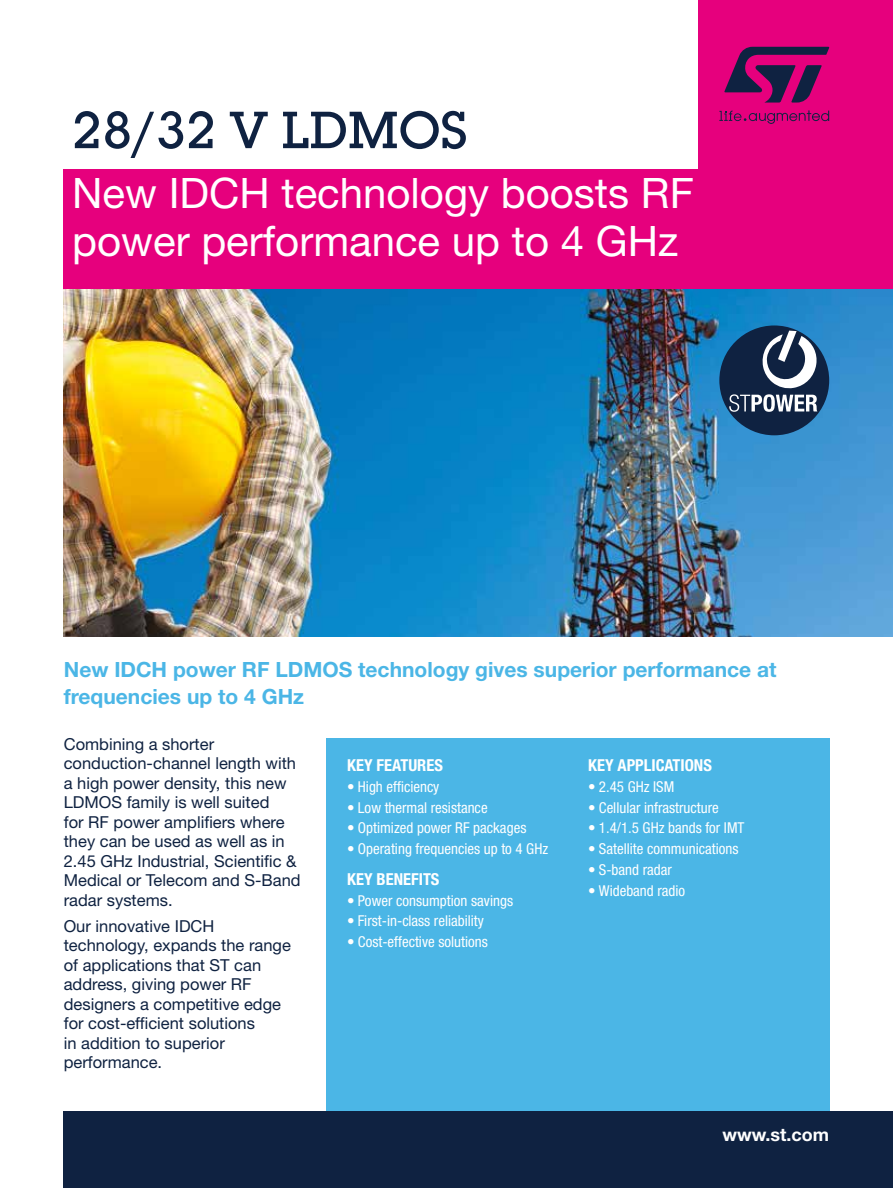
<style>
.page{position:relative;width:893px;height:1188px;background:#fff}
.page>*{position:absolute;margin:0;border:0;box-sizing:border-box;transform-origin:0 0}
.t1{font:500 51px "Lubalin Graph Std";color:#0f2241}
.t2{font:42px/48px "Helvetica Neue LT Std";color:#fff}
.t3{font:700 21px/27px "Helvetica Neue LT Std";color:#4bb6e6}
.t4{font:700 18px "Helvetica Neue LT Std";color:#fff}
.t5{font:16.5px/19.5px "Helvetica Neue LT Std";color:#0f2241}
.t6{font:700 condensed 16.5px "Helvetica Neue LT Std";color:#fff}
.t7{font:condensed 15px "Helvetica Neue LT Std";color:#fff}
</style>
<div class="page">
<div style="left:698px;top:0;width:195px;height:627px;background:#e6007d"></div>
<div style="left:64px;top:169px;width:829px;height:458px;background:#e6007d"></div>
<svg style="left:724px;top:47px;width:105px;height:56px"></svg>
<svg style="left:719px;top:110px;width:110px;height:14px"></svg>
<img style="left:64px;top:290px;width:829px;height:347px">
<div style="left:719px;top:325px;width:110px;height:110px;background:#0f2241;border-radius:50%"></div>
<svg style="left:729px;top:331px;width:88px;height:81px"></svg>
<div style="left:326px;top:738px;width:503px;height:395px;background:#4bb6e6"></div>
<div style="left:64px;top:1111px;width:829px;height:77px;background:#0f2241"></div>
<h1 class="t1" style="left:72px;top:98px;width:397px">28/32 V LDMOS</h1>
<h2 class="t2" style="left:72px;top:168px;width:623px">New IDCH technology boosts RF power performance up to 4 GHz</h2>
<p class="t3" style="left:64px;top:656px;width:714px">New IDCH power RF LDMOS technology gives superior performance at frequencies up to 4 GHz</p>
<p class="t5" style="left:64px;top:734px;width:238px">Combining a shorter conduction-channel length with a high power density, this new<br>LDMOS family is well suited<br>for RF power amplifiers where they can be used as well as in<br>2.45 GHz Industrial, Scientific &amp;<br>Medical or Telecom and S-Band radar systems.</p>
<p class="t5" style="left:64px;top:916px;width:229px">Our innovative IDCH technology, expands the range of applications that ST can address, giving power RF designers a competitive edge for cost-efficient solutions<br>in addition to superior performance.</p>
<p class="t6" style="left:347px;top:755px;width:97px">KEY FEATURES</p>
<p class="t7" style="left:347px;top:778px;width:93px">• High efficiency</p>
<p class="t7" style="left:347px;top:799px;width:142px">• Low thermal resistance</p>
<p class="t7" style="left:347px;top:819px;width:181px">• Optimized power RF packages</p>
<p class="t7" style="left:347px;top:840px;width:202px">• Operating frequencies up to 4 GHz</p>
<p class="t6" style="left:347px;top:869px;width:94px">KEY BENEFITS</p>
<p class="t7" style="left:347px;top:892px;width:167px">• Power consumption savings</p>
<p class="t7" style="left:347px;top:912px;width:138px">• First-in-class reliability</p>
<p class="t7" style="left:347px;top:933px;width:142px">• Cost-effective solutions</p>
<p class="t6" style="left:588px;top:755px;width:125px">KEY APPLICATIONS</p>
<p class="t7" style="left:588px;top:778px;width:88px">• 2.45 GHz ISM</p>
<p class="t7" style="left:588px;top:799px;width:132px">• Cellular infrastructure</p>
<p class="t7" style="left:588px;top:819px;width:158px">• 1.4/1.5 GHz bands for IMT</p>
<p class="t7" style="left:588px;top:840px;width:152px">• Satellite communications</p>
<p class="t7" style="left:588px;top:861px;width:85px">• S-band radar</p>
<p class="t7" style="left:588px;top:882px;width:98px">• Wideband radio</p>
<p class="t4" style="left:723px;top:1124px;width:108px">www.st.com</p>
</div>
